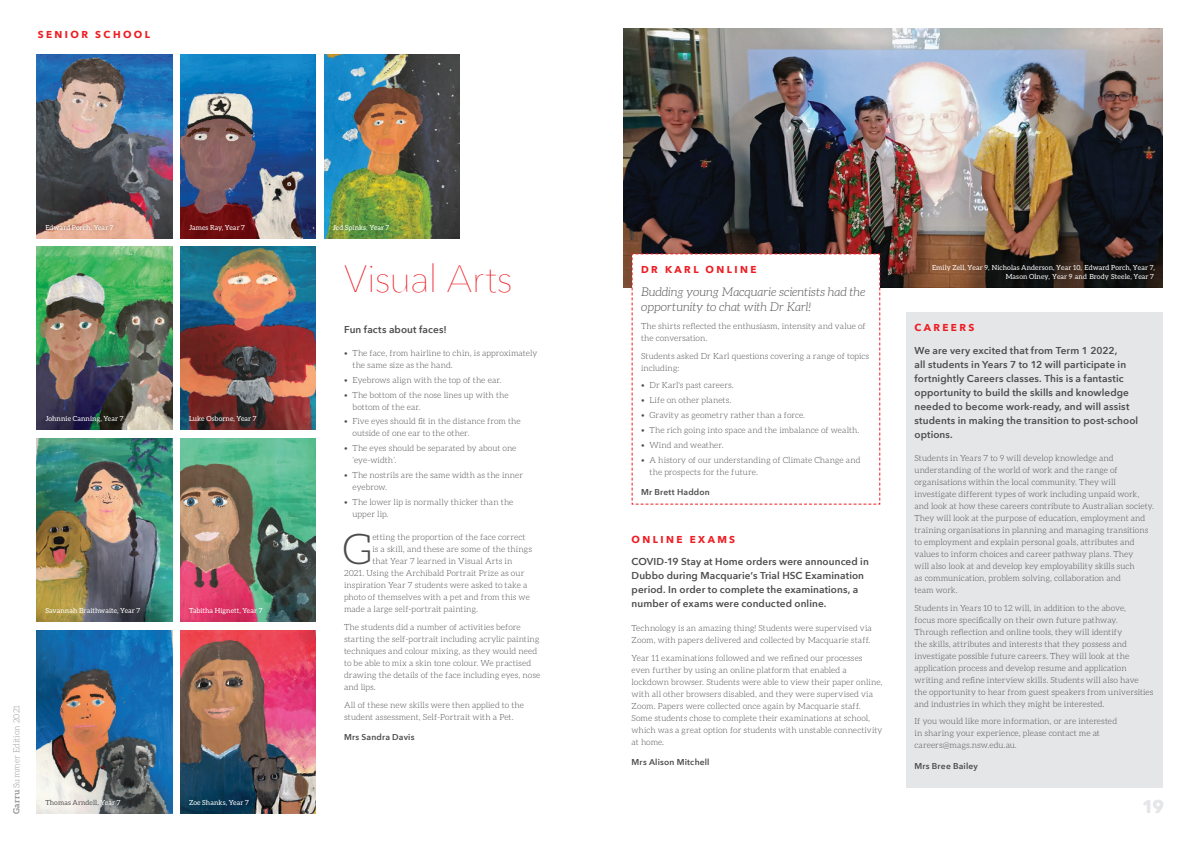
<style>
.page{position:relative;width:1191px;height:842px;background:#fff}
.page>*{position:absolute;margin:0;border:0;box-sizing:border-box;transform-origin:0 0}
.BodyCopy_8_5pt{font:300 42.4px "Aleo";color:#4b4c4d}
.Sub_Heading_11pt{font:200 38px "Avenir Next";letter-spacing:-.015em;color:#ee1d23}
.t1{font:700 18px "Avenir Next";color:#e4e6e8}
.Italic_quote_-_Blue{font:italic 300 12px/15px "Aleo";letter-spacing:-.005em;color:#4b4c4d}
.Sub_Heading_11pt-2{font:600 10px/14px "Avenir Next";letter-spacing:.01em;color:#4b4c4d}
.Heading_9pt__Blue{font:700 10px "Avenir Next";letter-spacing:.24em;color:#ee1d23}
.BodyCopy_8_5pt-2{font:300 8.5px/12px "Aleo";letter-spacing:.005em;color:#4b4c4d}
.Aurthor{font:600 8.5px "Avenir Next";letter-spacing:.025em;color:#4b4c4d}
.t2{font:300 8.5px "Aleo";letter-spacing:.005em;color:#919396}
.Photo_Credits{font:7px/9px "Aleo";letter-spacing:.01em;color:#fff;text-align:right}
.Photo_Credits-2{font:7px "Aleo";letter-spacing:.015em;color:#57585a}
.s1{font-weight:700}
.s2{color:#fff}
</style>
<div class="page">
<div style="left:906px;top:313px;width:256px;height:475px;background:#e4e6e8"></div>
<img style="left:37px;top:55px;width:135px;height:183px">
<img style="left:180px;top:55px;width:136px;height:183px">
<img style="left:37px;top:247px;width:135px;height:183px">
<img style="left:180px;top:247px;width:136px;height:183px">
<img style="left:37px;top:438px;width:135px;height:184px">
<img style="left:180px;top:438px;width:136px;height:184px">
<img style="left:37px;top:630px;width:135px;height:184px">
<img style="left:180px;top:630px;width:136px;height:184px">
<img style="left:324px;top:55px;width:135px;height:183px">
<img style="left:624px;top:28px;width:538px;height:259px">
<div style="left:43px;top:222px;width:74px;height:11px;background:#231f20;opacity:.5"></div>
<svg style="left:631px;top:253px;width:249px;height:252px"></svg>
<p class="Heading_9pt__Blue" style="left:38px;top:26px;width:114px">SENIOR SCHOOL</p>
<p class="Photo_Credits" style="left:45px;top:223px;width:70px">Edward Porch, Year 7</p>
<p class="Photo_Credits" style="left:189px;top:223px;width:58px">James Ray, Year 7</p>
<p class="Photo_Credits" style="left:45px;top:414px;width:80px">Johnnie Canning, Year 7</p>
<p class="Photo_Credits" style="left:189px;top:414px;width:69px">Luke Osborne, Year 7</p>
<p class="Photo_Credits" style="left:45px;top:606px;width:96px">Savannah Braithwaite, Year 7</p>
<p class="t2" style="left:12px;top:814px;width:110px;rotate:-90deg"><span class="s1">Garru</span> Summer Edition 2021</p>
<p class="Photo_Credits-2" style="left:45px;top:799px;width:77px">Thomas Arndell, <span class="s2">Year 7</span></p>
<p class="Photo_Credits" style="left:189px;top:606px;width:75px">Tabitha Hignett, Year 7</p>
<p class="Photo_Credits" style="left:189px;top:798px;width:61px">Zoe Shanks, Year 7</p>
<p class="Photo_Credits" style="left:333px;top:223px;width:58px">Jed Spinks, Year 7</p>
<p class="Sub_Heading_11pt" style="left:344px;top:247px;width:170px">Visual Arts</p>
<p class="Sub_Heading_11pt-2" style="left:344px;top:322px;width:104px">Fun facts about faces!</p>
<p class="BodyCopy_8_5pt-2" style="left:352px;top:347px;width:186px;text-indent:-9px">• The face, from hairline to chin, is approximately the same size as the hand.</p>
<p class="BodyCopy_8_5pt-2" style="left:344px;top:374px;width:159px">• Eyebrows align with the top of the ear.</p>
<p class="BodyCopy_8_5pt-2" style="left:352px;top:389px;width:157px;text-indent:-9px">• The bottom of the nose lines up with the bottom of the ear.</p>
<p class="BodyCopy_8_5pt-2" style="left:352px;top:415px;width:170px;text-indent:-9px">• Five eyes should fit in the distance from the outside of one ear to the other.</p>
<p class="BodyCopy_8_5pt-2" style="left:352px;top:442px;width:165px;text-indent:-9px">• The eyes should be separated by about one ‘eye-width’.</p>
<p class="BodyCopy_8_5pt-2" style="left:352px;top:469px;width:172px;text-indent:-9px">• The nostrils are the same width as the inner eyebrow.</p>
<p class="BodyCopy_8_5pt-2" style="left:352px;top:496px;width:162px;text-indent:-9px">• The lower lip is normally thicker than the upper lip.</p>
<p class="BodyCopy_8_5pt" style="left:342px;top:526px;width:31px">G</p>
<p class="BodyCopy_8_5pt-2" style="left:372px;top:531px;width:155px">etting the proportion of the face correct</p>
<p class="BodyCopy_8_5pt-2" style="left:372px;top:543px;width:161px">is a skill, and these are some of the things</p>
<p class="BodyCopy_8_5pt-2" style="left:372px;top:555px;width:142px">that Year 7 learned in Visual Arts in</p>
<p class="BodyCopy_8_5pt-2" style="left:344px;top:567px;width:182px">2021. Using the Archibald Portrait Prize as our</p>
<p class="BodyCopy_8_5pt-2" style="left:344px;top:579px;width:185px">inspiration Year 7 students were asked to take a</p>
<p class="BodyCopy_8_5pt-2" style="left:344px;top:591px;width:187px">photo of themselves with a pet and from this we</p>
<p class="BodyCopy_8_5pt-2" style="left:344px;top:603px;width:135px">made a large self-portrait painting.</p>
<p class="BodyCopy_8_5pt-2" style="left:344px;top:621px;width:198px">The students did a number of activities before starting the self-portrait including acrylic painting techniques and colour mixing, as they would need to be able to mix a skin tone colour. We practised drawing the details of the face including eyes, nose and lips.</p>
<p class="BodyCopy_8_5pt-2" style="left:344px;top:699px;width:181px">All of these new skills were then applied to the student assessment, Self-Portrait with a Pet.</p>
<p class="Aurthor" style="left:344px;top:730px;width:72px">Mrs Sandra Davis</p>
<p class="Heading_9pt__Blue" style="left:641px;top:261px;width:117px">DR KARL ONLINE</p>
<p class="Italic_quote_-_Blue" style="left:641px;top:285px;width:226px">Budding young Macquarie scientists had the opportunity to chat with Dr Karl!</p>
<p class="BodyCopy_8_5pt-2" style="left:641px;top:320px;width:226px">The shirts reflected the enthusiasm, intensity and value of the conversation.</p>
<p class="BodyCopy_8_5pt-2" style="left:641px;top:350px;width:229px">Students asked Dr Karl questions covering a range of topics including:</p>
<p class="BodyCopy_8_5pt-2" style="left:641px;top:379px;width:94px">• Dr Karl's past careers.</p>
<p class="BodyCopy_8_5pt-2" style="left:641px;top:394px;width:92px">• Life on other planets.</p>
<p class="BodyCopy_8_5pt-2" style="left:641px;top:409px;width:166px">• Gravity as geometry rather than a force.</p>
<p class="BodyCopy_8_5pt-2" style="left:641px;top:424px;width:220px">• The rich going into space and the imbalance of wealth.</p>
<p class="BodyCopy_8_5pt-2" style="left:641px;top:439px;width:84px">• Wind and weather.</p>
<p class="BodyCopy_8_5pt-2" style="left:649px;top:454px;width:212px;text-indent:-9px">• A history of our understanding of Climate Change and the prospects for the future.</p>
<p class="Aurthor" style="left:641px;top:485px;width:70px">Mr Brett Haddon</p>
<p class="Heading_9pt__Blue" style="left:631px;top:531px;width:105px">ONLINE EXAMS</p>
<p class="Sub_Heading_11pt-2" style="left:631px;top:555px;width:239px">COVID-19 Stay at Home orders were announced in Dubbo during Macquarie’s Trial HSC Examination period. In order to complete the examinations, a number of exams were conducted online.</p>
<p class="BodyCopy_8_5pt-2" style="left:631px;top:622px;width:242px">Technology is an amazing thing! Students were supervised via<br>Zoom, with papers delivered and collected by Macquarie staff.</p>
<p class="BodyCopy_8_5pt-2" style="left:631px;top:651px;width:252px">Year 11 examinations followed and we refined our processes even further by using an online platform that enabled a lockdown browser. Students were able to view their paper online, with all other browsers disabled, and they were supervised via Zoom. Papers were collected once again by Macquarie staff.<br>Some students chose to complete their examinations at school, which was a great option for students with unstable connectivity at home.</p>
<p class="Aurthor" style="left:631px;top:755px;width:79px">Mrs Alison Mitchell</p>
<p class="Photo_Credits" style="left:932px;top:263px;width:224px">Emily Zell, Year 9, Nicholas Anderson, Year 10, Edward Porch, Year 7,<br>Mason Olney, Year 9 and Brody Steele, Year 7</p>
<p class="Heading_9pt__Blue" style="left:914px;top:319px;width:61px">CAREERS</p>
<p class="Sub_Heading_11pt-2" style="left:914px;top:343px;width:225px">We are very excited that from Term 1 2022,<br>all students in Years 7 to 12 will participate in fortnightly Careers classes. This is a fantastic opportunity to build the skills and knowledge needed to become work-ready, and will assist students in making the transition to post-school options.</p>
<p class="BodyCopy_8_5pt-2" style="left:914px;top:452px;width:241px">Students in Years 7 to 9 will develop knowledge and understanding of the world of work and the range of organisations within the local community. They will investigate different types of work including unpaid work, and look at how these careers contribute to Australian society.<br>They will look at the purpose of education, employment and training organisations in planning and managing transitions to employment and explain personal goals, attributes and values to inform choices and career pathway plans. They<br>will also look at and develop key employability skills such<br>as communication, problem solving, collaboration and<br>team work.</p>
<p class="BodyCopy_8_5pt-2" style="left:914px;top:602px;width:240px">Students in Years 10 to 12 will, in addition to the above,<br>focus more specifically on their own future pathway.<br>Through reflection and online tools, they will identify<br>the skills, attributes and interests that they possess and investigate possible future careers. They will look at the application process and develop resume and application writing and refine interview skills. Students will also have the opportunity to hear from guest speakers from universities and industries in which they might be interested.</p>
<p class="BodyCopy_8_5pt-2" style="left:914px;top:715px;width:204px">If you would like more information, or are interested in sharing your experience, please contact me at careers@mags.nsw.edu.au.</p>
<p class="Aurthor" style="left:914px;top:758px;width:65px">Mrs Bree Bailey</p>
<h3 class="t1" style="left:1142px;top:791px;width:23px">19</h3>
</div>
